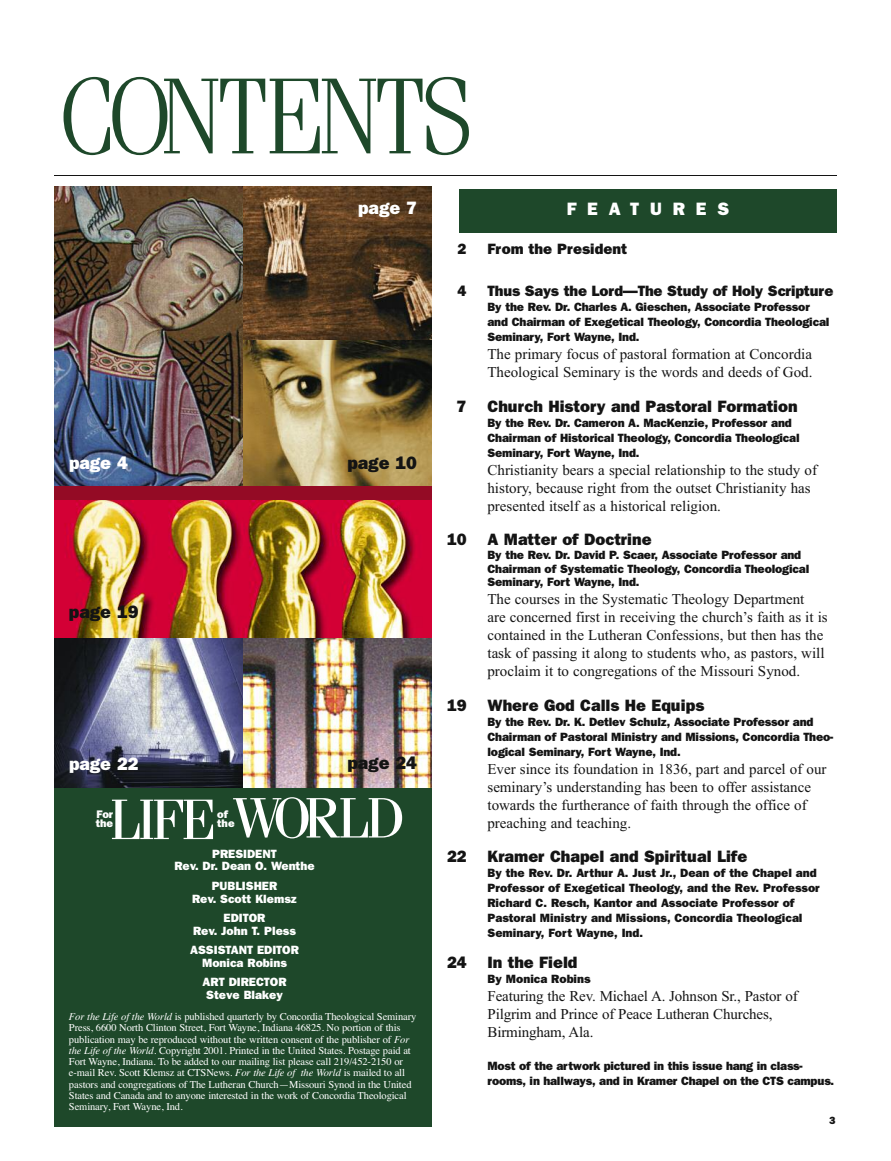
<style>
.page{position:relative;width:891px;height:1161px;background:#fff}
.page>*{position:absolute;margin:0;border:0;box-sizing:border-box;transform-origin:0 0}
.t1{font:300 108px "Fenice";letter-spacing:-.075em;color:#1e482a}
.t2{font:57px "Fenice";letter-spacing:-.08em;color:#fff}
.t3{font:800 18px "Franklin Gothic";color:#141414}
.t4{font:800 18px "Franklin Gothic";color:#fff}
.t5{font:800 18px "Franklin Gothic";letter-spacing:.6em;color:#fff}
.t6{font:800 16.5px "Franklin Gothic";color:#141414}
.t7{font:15px/18px "Times New Roman";color:#141414}
.t8{font:800 15px "Franklin Gothic";letter-spacing:-.01em;color:#141414}
.t9{font:800 12px/15px "Franklin Gothic";letter-spacing:-.01em;color:#141414}
.t10{font:800 12px/12.8px "Franklin Gothic";color:#fff;text-align:center}
.t11{font:800 10.95px/8.9px "Franklin Gothic";color:#fff}
.t12{font:10.5px/11.2px "Times";letter-spacing:-.01em;color:#fff}
.t13{font:800 10.5px "Franklin Gothic";color:#141414}
.s1{font-style:italic}
</style>
<div class="page">
<img style="left:243px;top:340px;width:189px;height:146px">
<img style="left:243px;top:187px;width:189px;height:153px">
<img style="left:54px;top:187px;width:189px;height:299px">
<div style="left:459px;top:189px;width:378px;height:43px;background:#1e482a"></div>
<hr style="left:54px;top:175px;width:783px;height:1px;background:#141414">
<img style="left:243px;top:637px;width:189px;height:151px">
<svg style="left:54px;top:637px;width:189px;height:151px;background:#6a6c7e"></svg>
<div style="left:54px;top:788px;width:378px;height:339px;background:#1e482a"></div>
<div style="left:54px;top:486px;width:378px;height:151px;background:#940b25"></div>
<img style="left:54px;top:501px;width:378px;height:136px">
<h1 class="t1" style="left:57px;top:79px;width:420px">CONTENTS</h1>
<h3 class="t4" style="left:358px;top:198px;width:60px">page 7</h3>
<h3 class="t5" style="left:567px;top:199px;width:164px">FEATURES</h3>
<h3 class="t4" style="left:69px;top:453px;width:60px">page 4</h3>
<h3 class="t3" style="left:347px;top:453px;width:71px">page 10</h3>
<h3 class="t3" style="left:69px;top:601px;width:71px">page 19</h3>
<h3 class="t4" style="left:69px;top:753px;width:71px">page 22</h3>
<h3 class="t3" style="left:347px;top:752px;width:71px">page 24</h3>
<p class="t11" style="left:96px;top:810px;width:19px">For the</p>
<h2 class="t2" style="left:110px;top:798px;width:297px">LIFE WORLD</h2>
<p class="t11" style="left:217px;top:810px;width:19px">of the</p>
<p class="t10" style="left:174px;top:847px;width:142px">PRESIDENT<br>Rev. Dr. Dean O. Wenthe</p>
<p class="t10" style="left:192px;top:879px;width:106px">PUBLISHER<br>Rev. Scott Klemsz</p>
<p class="t10" style="left:193px;top:912px;width:104px">EDITOR<br>Rev. John T. Pless</p>
<p class="t10" style="left:190px;top:944px;width:110px">ASSISTANT EDITOR<br>Monica Robins</p>
<p class="t10" style="left:202px;top:976px;width:86px">ART DIRECTOR<br>Steve Blakey</p>
<p class="t12" style="left:69px;top:1011px;width:349px"><span class="s1">For the Life of the World</span> is published quarterly by Concordia Theological Seminary Press, 6600 North Clinton Street, Fort Wayne, Indiana 46825. No portion of this publication may be reproduced without the written consent of the publisher of <span class="s1">For the Life of the World</span>. Copyright 2001. Printed in the United States. Postage paid at Fort Wayne, Indiana. To be added to our mailing list please call 219/452-2150 or e-mail Rev. Scott Klemsz at CTSNews. <span class="s1">For the Life of the World</span> is mailed to all pastors and congregations of The Lutheran Church—Missouri Synod in the United States and Canada and to anyone interested in the work of Concordia Theological Seminary, Fort Wayne, Ind.</p>
<p class="t8" style="left:458px;top:240px;width:10px">2</p>
<p class="t8" style="left:488px;top:240px;width:141px">From the President</p>
<p class="t8" style="left:458px;top:282px;width:10px">4</p>
<p class="t8" style="left:487px;top:282px;width:347px">Thus Says the Lord—The Study of Holy Scripture</p>
<p class="t9" style="left:487px;top:300px;width:343px">By the Rev. Dr. Charles A. Gieschen, Associate Professor and Chairman of Exegetical Theology, Concordia Theological<br>Seminary, Fort Wayne, Ind.</p>
<p class="t7" style="left:487px;top:345px;width:327px">The primary focus of pastoral formation at Concordia<br>Theological Seminary is the words and deeds of God.</p>
<h3 class="t6" style="left:457px;top:397px;width:11px">7</h3>
<h3 class="t6" style="left:488px;top:397px;width:312px">Church History and Pastoral Formation</h3>
<p class="t9" style="left:488px;top:415px;width:314px">By the Rev. Dr. Cameron A. MacKenzie, Professor and<br>Chairman of Historical Theology, Concordia Theological<br>Seminary, Fort Wayne, Ind.</p>
<p class="t7" style="left:487px;top:461px;width:331px">Christianity bears a special relationship to the study of history, because right from the outset Christianity has presented itself as a historical religion.</p>
<h3 class="t6" style="left:447px;top:530px;width:21px">10</h3>
<h3 class="t6" style="left:488px;top:530px;width:166px">A Matter of Doctrine</h3>
<p class="t9" style="left:488px;top:548px;width:323px;line-height:13.6px">By the Rev. Dr. David P. Scaer, Associate Professor and<br>Chairman of Systematic Theology, Concordia Theological<br>Seminary, Fort Wayne, Ind.</p>
<p class="t7" style="left:487px;top:590px;width:342px">The courses in the Systematic Theology Department<br>are concerned first in receiving the church’s faith as it is contained in the Lutheran Confessions, but then has the task of passing it along to students who, as pastors, will proclaim it to congregations of the Missouri Synod.</p>
<h3 class="t6" style="left:447px;top:696px;width:21px">19</h3>
<h3 class="t6" style="left:488px;top:696px;width:218px">Where God Calls He Equips</h3>
<p class="t9" style="left:488px;top:714px;width:347px">By the Rev. Dr. K. Detlev Schulz, Associate Professor and<br>Chairman of Pastoral Ministry and Missions, Concordia Theo&shy;logical Seminary, Fort Wayne, Ind.</p>
<p class="t7" style="left:487px;top:760px;width:341px">Ever since its foundation in 1836, part and parcel of our seminary’s understanding has been to offer assistance towards the furtherance of faith through the office of preaching and teaching.</p>
<h3 class="t6" style="left:447px;top:847px;width:21px">22</h3>
<h3 class="t6" style="left:488px;top:847px;width:261px">Kramer Chapel and Spiritual Life</h3>
<p class="t9" style="left:487px;top:866px;width:334px">By the Rev. Dr. Arthur A. Just Jr., Dean of the Chapel and Professor of Exegetical Theology, and the Rev. Professor Richard C. Resch, Kantor and Associate Professor of Pastoral Ministry and Missions, Concordia Theological Seminary, Fort Wayne, Ind.</p>
<h3 class="t6" style="left:447px;top:953px;width:21px">24</h3>
<h3 class="t6" style="left:488px;top:953px;width:92px">In the Field</h3>
<p class="t9" style="left:488px;top:972px;width:105px">By Monica Robins</p>
<p class="t7" style="left:488px;top:987px;width:312px">Featuring the Rev. Michael A. Johnson Sr., Pastor of<br>Pilgrim and Prince of Peace Lutheran Churches,<br>Birmingham, Ala.</p>
<p class="t9" style="left:488px;top:1059px;width:348px">Most of the artwork pictured in this issue hang in class&shy;rooms, in hallways, and in Kramer Chapel on the CTS campus.</p>
<p class="t13" style="left:829px;top:1114px;width:8px">3</p>
</div>
